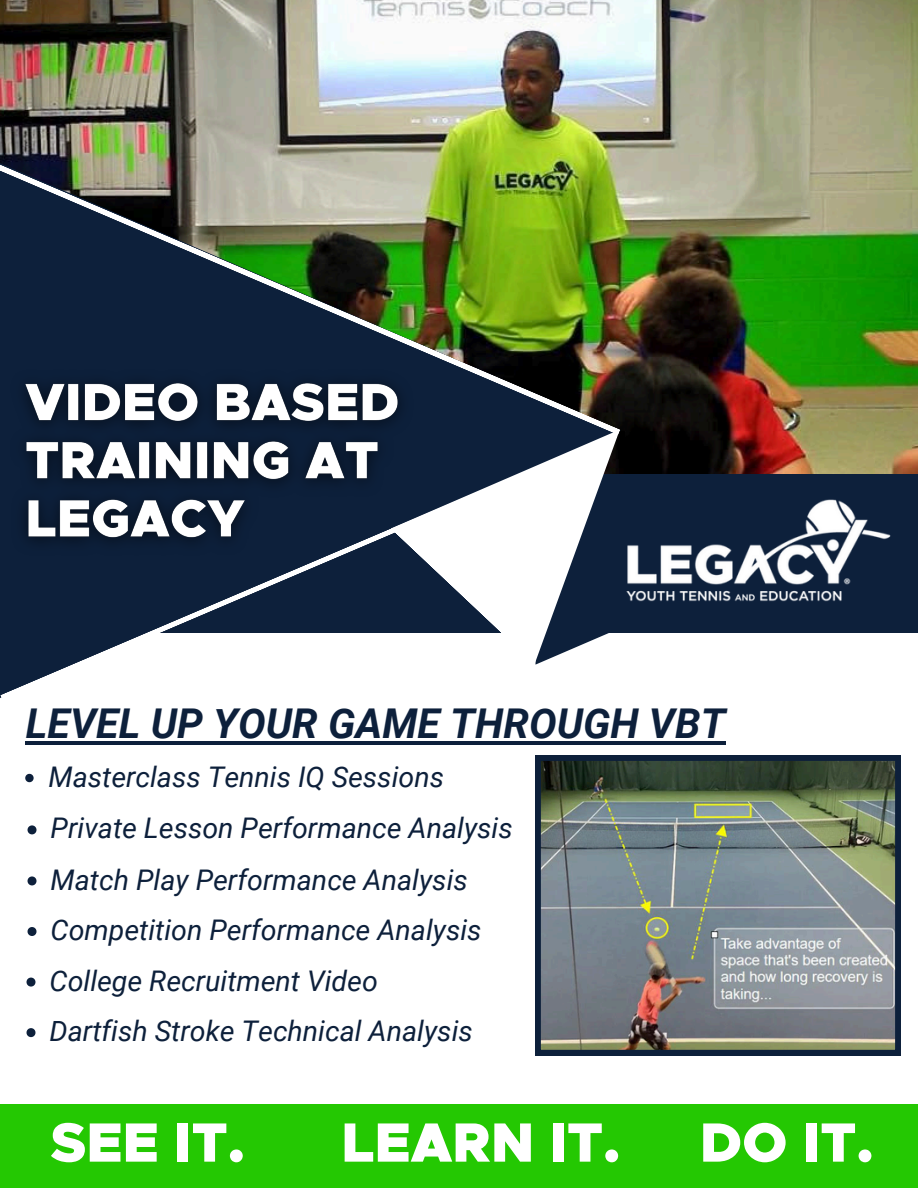
<style>
.page{position:relative;width:918px;height:1188px;background:#fff}
.page>*{position:absolute;margin:0;border:0;box-sizing:border-box;transform-origin:0 0}
.t1{font:900 55.65px "Metropolis";color:#fff}
.t2{font:italic 700 41.1px "Roboto";color:#0d203b}
.t3{font:italic 28.5px "Roboto";color:#0d203b}
</style>
<div class="page">
<img style="left:0;top:0;width:918px;height:474px">
<div style="left:0;top:474px;width:918px;height:158px;background:#0d203b"></div>
<img style="left:0;top:144px;width:621px;height:218px">
<svg style="left:617px;top:362px;width:75px;height:271px"></svg>
<div style="left:0;top:1104px;width:918px;height:84px;background:#24c802"></div>
<img style="left:617px;top:480px;width:274px;height:132px">
<img style="left:0;top:161px;width:620px;height:274px">
<img style="left:3px;top:361px;width:420px;height:72px">
<svg style="left:0;top:433px;width:617px;height:265px"></svg>
<img style="left:535px;top:755px;width:366px;height:300px">
<svg style="left:25px;top:774px;width:9px;height:8px"></svg>
<svg style="left:28px;top:825px;width:9px;height:9px"></svg>
<svg style="left:28px;top:876px;width:9px;height:9px"></svg>
<svg style="left:28px;top:927px;width:9px;height:9px"></svg>
<svg style="left:27px;top:978px;width:8px;height:9px"></svg>
<hr style="left:26px;top:741px;width:700px;height:4px;background:#0d203b">
<svg style="left:27px;top:1028px;width:8px;height:9px"></svg>
<p class="t2" style="left:26px;top:700px;width:701px">LEVEL UP YOUR GAME THROUGH VBT</p>
<p class="t3" style="left:48px;top:760px;width:397px">Masterclass Tennis IQ Sessions</p>
<p class="t3" style="left:51px;top:812px;width:464px">Private Lesson Performance Analysis</p>
<p class="t3" style="left:51px;top:863px;width:419px">Match Play Performance Analysis</p>
<p class="t3" style="left:51px;top:914px;width:432px">Competition Performance Analysis</p>
<p class="t3" style="left:50px;top:964px;width:330px">College Recruitment Video</p>
<p class="t3" style="left:50px;top:1015px;width:425px">Dartfish Stroke Technical Analysis</p>
<p class="t1" style="left:50px;top:1117px;width:196px">SEE IT.</p>
<p class="t1" style="left:341px;top:1117px;width:281px">LEARN IT.</p>
<h2 class="t1" style="left:700px;top:1117px;width:175px">DO IT.</h2>
</div>
